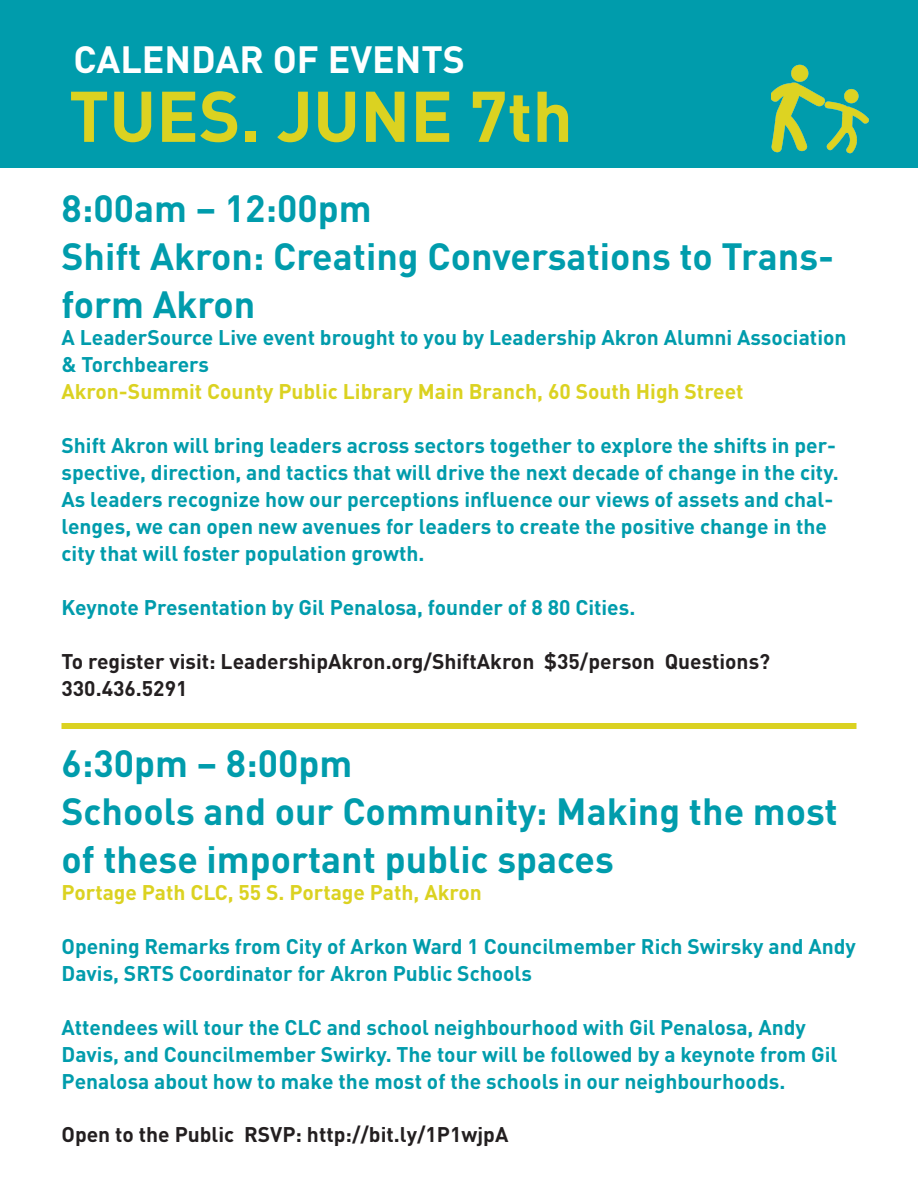
<style>
.page{position:relative;width:918px;height:1188px;background:#fff}
.page>*{position:absolute;margin:0;border:0;box-sizing:border-box;transform-origin:0 0}
.t1{font:700 70.5px "DINOT";color:#dbd221}
.t2{font:700 37.5px/48px "DINOT";color:#009cac}
.t3{font:700 37.5px "DINOT";color:#fff}
.t4{font:700 21px/27px "DINOT";color:#009cac}
.t5{font:700 21px/27px "DINOT";color:#231f20}
.t6{font:700 21px "DINOT";color:#dbd221}
</style>
<div class="page">
<div style="left:0;top:0;width:918px;height:168px;background:#009cac"></div>
<img style="left:771px;top:64px;width:97px;height:90px">
<div style="left:62px;top:723px;width:795px;height:6px;background:#dbd221"></div>
<h2 class="t3" style="left:74px;top:35px;width:393px">CALENDAR OF EVENTS</h2>
<h1 class="t1" style="left:69px;top:70px;width:505px">TUES. JUNE 7th</h1>
<h2 class="t2" style="left:61px;top:184px;width:774px">8:00am – 12:00pm<br>Shift Akron: Creating Conversations to Trans&shy;form Akron</h2>
<p class="t4" style="left:62px;top:324px;width:787px">A LeaderSource Live event brought to you by Leadership Akron Alumni Association &amp; Torchbearers</p>
<p class="t6" style="left:62px;top:378px;width:684px">Akron-Summit County Public Library Main Branch, 60 South High Street</p>
<p class="t4" style="left:62px;top:432px;width:779px">Shift Akron will bring leaders across sectors together to explore the shifts in per&shy;spective, direction, and tactics that will drive the next decade of change in the city.<br>As leaders recognize how our perceptions influence our views of assets and chal&shy;lenges, we can open new avenues for leaders to create the positive change in the city that will foster population growth.</p>
<p class="t4" style="left:62px;top:594px;width:575px">Keynote Presentation by Gil Penalosa, founder of 8 80 Cities.</p>
<p class="t5" style="left:62px;top:648px;width:710px">To register visit: LeadershipAkron.org/ShiftAkron $35/person Questions?<br>330.436.5291</p>
<h2 class="t2" style="left:62px;top:739px;width:778px">6:30pm – 8:00pm<br>Schools and our Community: Making the most of these important public spaces</h2>
<p class="t6" style="left:62px;top:879px;width:422px">Portage Path CLC, 55 S. Portage Path, Akron</p>
<p class="t4" style="left:62px;top:933px;width:796px">Opening Remarks from City of Arkon Ward 1 Councilmember Rich Swirsky and Andy<br>Davis, SRTS Coordinator for Akron Public Schools</p>
<p class="t4" style="left:62px;top:1014px;width:777px">Attendees will tour the CLC and school neighbourhood with Gil Penalosa, Andy<br>Davis, and Councilmember Swirky. The tour will be followed by a keynote from Gil<br>Penalosa about how to make the most of the schools in our neighbourhoods.</p>
<p class="t5" style="left:62px;top:1121px;width:448px">Open to the Public RSVP: http://bit.ly/1P1wjpA</p>
</div>
